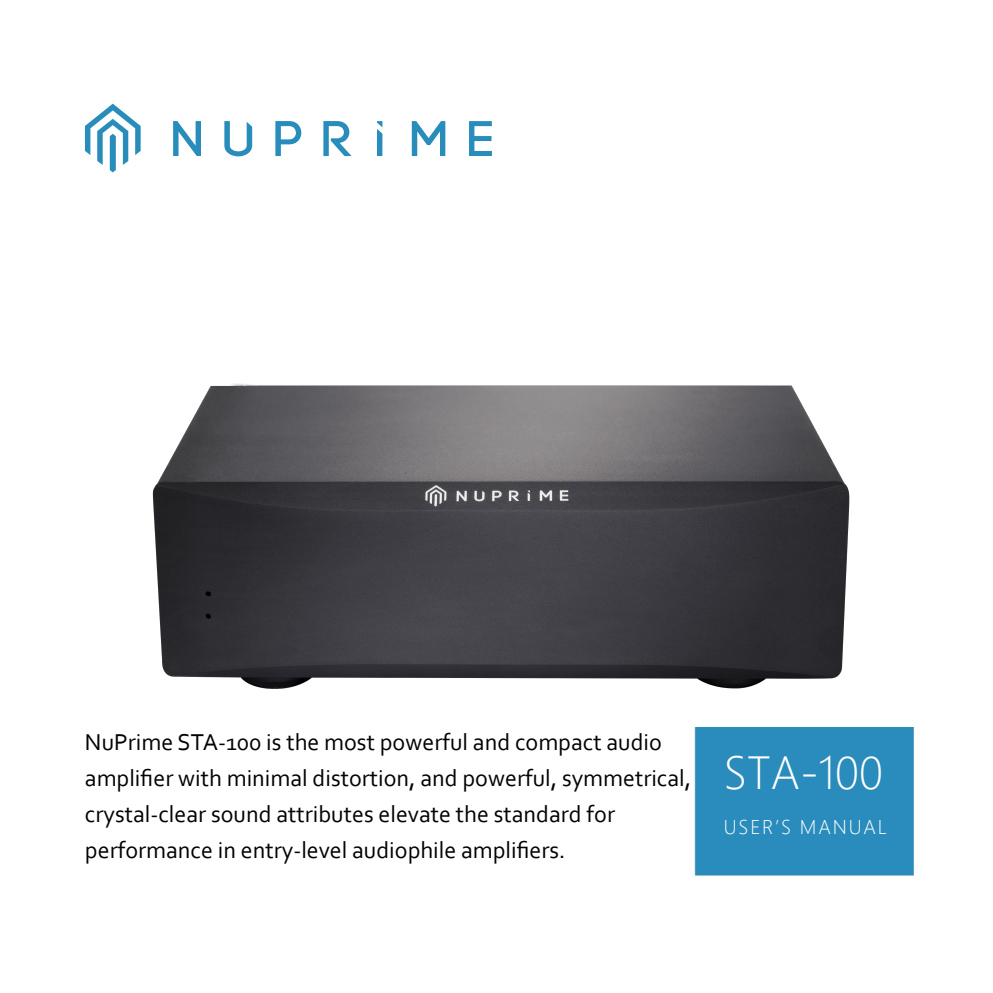
<style>
.page{position:relative;width:993px;height:993px;background:#fff}
.page>*{position:absolute;margin:0;border:0;box-sizing:border-box;transform-origin:0 0}
.t1{font:300 46.4px "Segoe UI";color:#fff}
.t2{font:24px/36px "Corbel";color:#030303}
.t3{font:300 20px "Segoe UI";letter-spacing:.09em;color:#fff}
</style>
<div class="page">
<svg style="left:85px;top:104px;width:56px;height:68px"></svg>
<svg style="left:173px;top:121px;width:28px;height:35px"></svg>
<svg style="left:275px;top:121px;width:26px;height:35px"></svg>
<svg style="left:323px;top:121px;width:28px;height:35px"></svg>
<svg style="left:411px;top:121px;width:34px;height:35px"></svg>
<svg style="left:469px;top:121px;width:22px;height:35px"></svg>
<svg style="left:224px;top:121px;width:28px;height:35px"></svg>
<svg style="left:377px;top:121px;width:5px;height:35px"></svg>
<img style="left:694px;top:727px;width:220px;height:149px">
<img style="left:152px;top:383px;width:759px;height:471px">
<p class="t2" style="left:85px;top:723px;width:607px">NuPrime STA-100 is the most powerful and compact audio amplifier with minimal distortion, and powerful, symmetrical, crystal-clear sound attributes elevate the standard for performance in entry-level audiophile amplifiers.</p>
<h1 class="t1" style="left:723px;top:728px;width:161px">STA-100</h1>
<p class="t3" style="left:723px;top:807px;width:164px">USER’S MANUAL</p>
</div>
